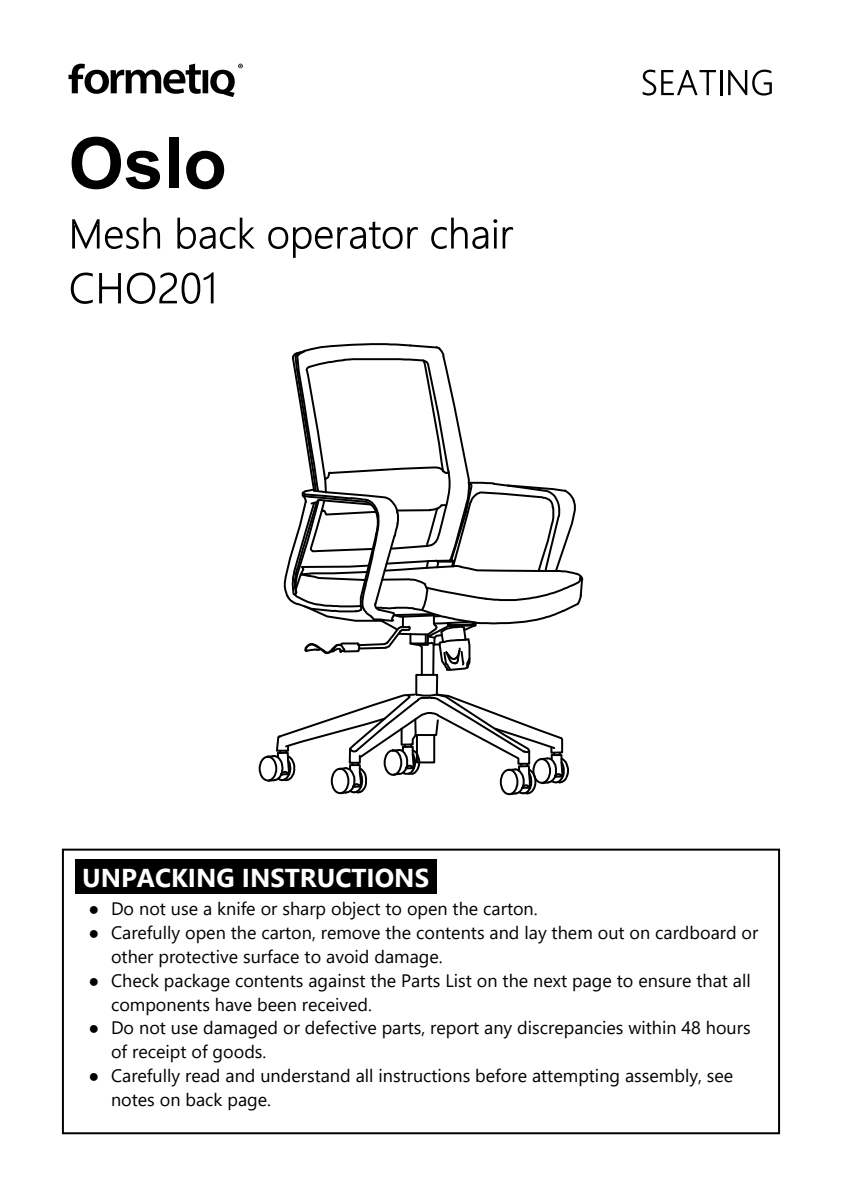
<style>
.page{position:relative;width:842px;height:1191px;background:#fff}
.page>*{position:absolute;margin:0;border:0;box-sizing:border-box;transform-origin:0 0}
.t1{font:700 71.2px "Arial";color:#000}
.t2{font:700 25.8px "Segoe UI";color:#fff}
.t3{font:18px/24px "Segoe UI";color:#000}
.s1{font-family:"Times New Roman"}
</style>
<div class="page">
<svg style="left:72px;top:218px;width:88px;height:31px"></svg>
<svg style="left:177px;top:218px;width:78px;height:31px"></svg>
<svg style="left:268px;top:221px;width:150px;height:37px"></svg>
<svg style="left:431px;top:218px;width:66px;height:31px"></svg>
<svg style="left:503px;top:227px;width:10px;height:21px"></svg>
<svg style="left:71px;top:272px;width:22px;height:32px"></svg>
<svg style="left:99px;top:273px;width:22px;height:30px"></svg>
<svg style="left:127px;top:272px;width:87px;height:32px"></svg>
<svg style="left:69px;top:64px;width:132px;height:30px"></svg>
<div style="left:203px;top:70px;width:5px;height:23px;background:#000"></div>
<svg style="left:210px;top:64px;width:33px;height:33px"></svg>
<svg style="left:643px;top:70px;width:73px;height:26px"></svg>
<hr style="left:720px;top:70px;width:2px;height:25px;background:#000">
<svg style="left:728px;top:70px;width:44px;height:26px"></svg>
<div style="left:75px;top:859px;width:354px;height:34px;background:#000"></div>
<div style="left:429px;top:859px;width:7px;height:34px;background:#000"></div>
<div style="left:62px;top:848px;width:718px;height:286px;border:2px solid #000"></div>
<div style="left:259px;top:755px;width:18px;height:26px;border:2px solid #000;border-radius:50%"></div>
<svg style="left:265px;top:343px;width:319px;height:453px"></svg>
<h1 class="t1" style="left:69px;top:137px;width:160px">Oslo</h1>
<h2 class="t2" style="left:82px;top:868px;width:348px">UNPACKING INSTRUCTIONS</h2>
<p class="t3" style="left:89px;top:898px;width:451px"><span class="s1">●</span> Do not use a knife or sharp object to open the carton.</p>
<p class="t3" style="left:111px;top:922px;width:649px;text-indent:-22px"><span class="s1">●</span> Carefully open the carton, remove the contents and lay them out on cardboard or other protective surface to avoid damage.</p>
<p class="t3" style="left:111px;top:970px;width:641px;text-indent:-22px"><span class="s1">●</span> Check package contents against the Parts List on the next page to ensure that all components have been received.</p>
<p class="t3" style="left:111px;top:1017px;width:641px;text-indent:-22px"><span class="s1">●</span> Do not use damaged or defective parts, report any discrepancies within 48 hours of receipt of goods.</p>
<p class="t3" style="left:111px;top:1065px;width:624px;text-indent:-22px"><span class="s1">●</span> Carefully read and understand all instructions before attempting assembly, see notes on back page.</p>
</div>
